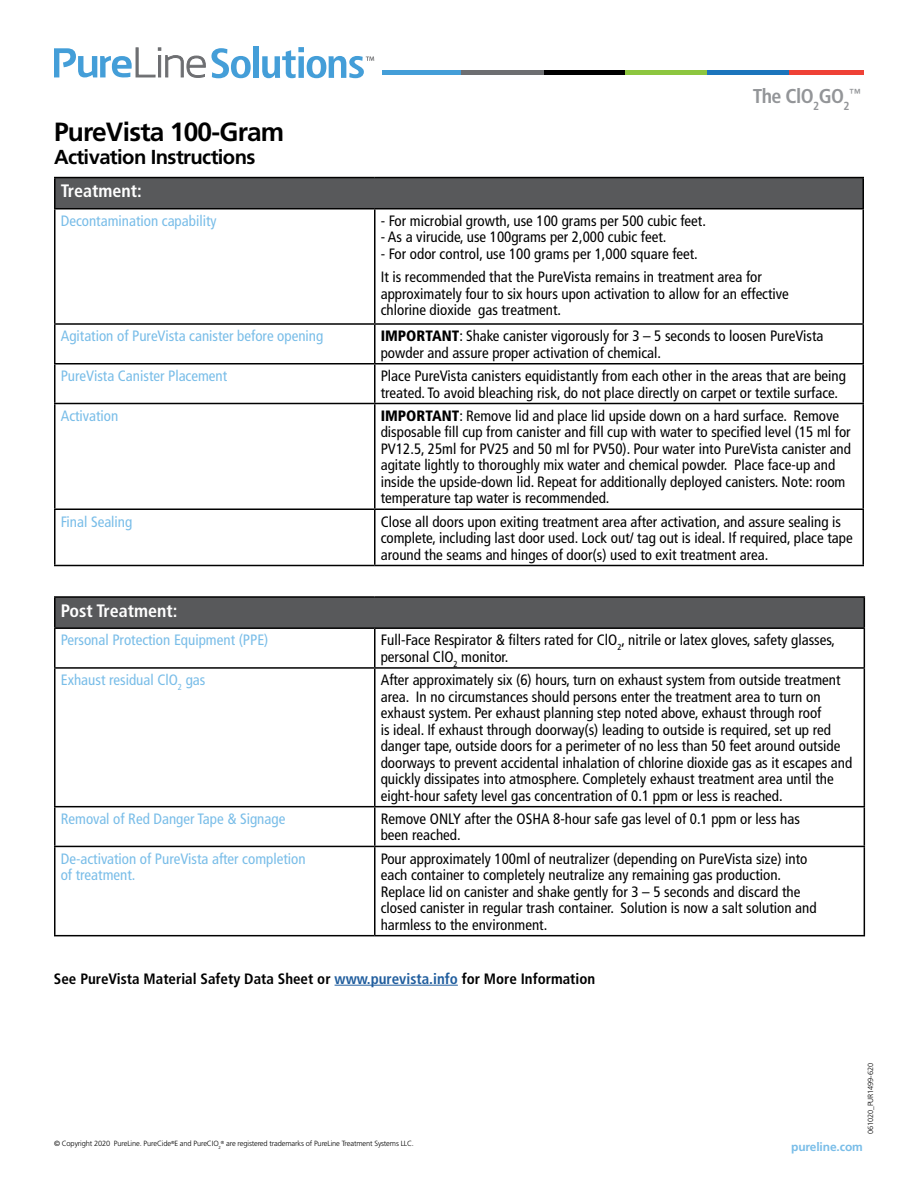
<style>
.page{position:relative;width:918px;height:1188px;background:#fff}
.page>*{position:absolute;margin:0;border:0;box-sizing:border-box;transform-origin:0 0}
.t1{font:700 26.25px "Frutiger";letter-spacing:-.03em;color:#000}
.t2{font:700 20.25px "Frutiger";letter-spacing:-.03em;color:#000}
.t3{font:700 condensed 19.95px "Frutiger";letter-spacing:-.03em;color:#939598}
.t4{font:700 condensed 18px "Frutiger";color:#fff}
.t5{font:condensed 15px/16.5px "Frutiger";color:#000}
.t6{font:condensed 15px/16.5px "Frutiger";color:#79bde8}
.t7{font:700 condensed 15px "Frutiger";color:#000}
.t8{font:700 12px "Frutiger";letter-spacing:-.01em;color:#79bde8}
.t9{font:700 condensed 11.7px "Frutiger";color:#939598}
.t10{font:300 7.5px "Frutiger";letter-spacing:-.02em;color:#000}
.s1{font-weight:900}
.s2{color:#215e9e}
</style>
<div class="page">
<hr style="left:335px;top:985px;width:123px;height:1px;background:#215e9e">
<div style="left:56px;top:178px;width:806px;height:30px;background:#58595b"></div>
<svg style="left:56px;top:209px;width:806px;height:356px"></svg>
<hr style="left:54px;top:209px;width:2px;height:114px;background:#000">
<hr style="left:374px;top:209px;width:2px;height:114px;background:#000">
<hr style="left:862px;top:209px;width:2px;height:114px;background:#000">
<hr style="left:54px;top:325px;width:2px;height:38px;background:#000">
<hr style="left:374px;top:325px;width:2px;height:38px;background:#000">
<hr style="left:862px;top:325px;width:2px;height:38px;background:#000">
<hr style="left:54px;top:363px;width:321px;height:1px;background:#000">
<hr style="left:54px;top:364px;width:2px;height:39px;background:#000">
<hr style="left:375px;top:363px;width:489px;height:1px;background:#000">
<hr style="left:374px;top:364px;width:2px;height:39px;background:#000">
<hr style="left:862px;top:364px;width:2px;height:39px;background:#000">
<hr style="left:54px;top:403px;width:321px;height:1px;background:#000">
<hr style="left:54px;top:404px;width:2px;height:104px;background:#000">
<hr style="left:375px;top:403px;width:489px;height:1px;background:#000">
<hr style="left:374px;top:404px;width:2px;height:104px;background:#000">
<hr style="left:862px;top:404px;width:2px;height:104px;background:#000">
<hr style="left:54px;top:508px;width:321px;height:2px;background:#000">
<hr style="left:54px;top:510px;width:2px;height:55px;background:#000">
<hr style="left:375px;top:508px;width:489px;height:2px;background:#000">
<hr style="left:374px;top:510px;width:2px;height:55px;background:#000">
<hr style="left:862px;top:510px;width:2px;height:55px;background:#000">
<hr style="left:54px;top:565px;width:321px;height:1px;background:#000">
<hr style="left:375px;top:565px;width:489px;height:1px;background:#000">
<hr style="left:54px;top:177px;width:321px;height:1px;background:#000">
<hr style="left:54px;top:178px;width:2px;height:30px;background:#000">
<hr style="left:375px;top:177px;width:489px;height:1px;background:#000">
<hr style="left:862px;top:178px;width:2px;height:30px;background:#000">
<hr style="left:54px;top:208px;width:321px;height:1px;background:#000">
<hr style="left:375px;top:208px;width:489px;height:1px;background:#000">
<hr style="left:54px;top:323px;width:321px;height:2px;background:#000">
<hr style="left:375px;top:323px;width:489px;height:2px;background:#000">
<svg style="left:56px;top:629px;width:808px;height:306px"></svg>
<hr style="left:54px;top:629px;width:2px;height:38px;background:#000">
<hr style="left:374px;top:629px;width:2px;height:38px;background:#000">
<hr style="left:864px;top:629px;width:1px;height:38px;background:#000">
<hr style="left:54px;top:667px;width:321px;height:2px;background:#000">
<hr style="left:54px;top:669px;width:2px;height:137px;background:#000">
<hr style="left:375px;top:667px;width:490px;height:2px;background:#000">
<hr style="left:374px;top:669px;width:2px;height:137px;background:#000">
<hr style="left:864px;top:669px;width:1px;height:137px;background:#000">
<hr style="left:54px;top:806px;width:321px;height:1px;background:#000">
<hr style="left:54px;top:807px;width:2px;height:39px;background:#000">
<hr style="left:375px;top:806px;width:490px;height:1px;background:#000">
<hr style="left:374px;top:807px;width:2px;height:39px;background:#000">
<hr style="left:864px;top:807px;width:1px;height:39px;background:#000">
<hr style="left:54px;top:846px;width:321px;height:1px;background:#000">
<hr style="left:54px;top:847px;width:2px;height:88px;background:#000">
<hr style="left:375px;top:846px;width:490px;height:1px;background:#000">
<hr style="left:374px;top:847px;width:2px;height:88px;background:#000">
<hr style="left:864px;top:847px;width:1px;height:88px;background:#000">
<hr style="left:54px;top:935px;width:321px;height:1px;background:#000">
<hr style="left:375px;top:935px;width:490px;height:1px;background:#000">
<hr style="left:54px;top:596px;width:321px;height:2px;background:#000">
<hr style="left:54px;top:598px;width:2px;height:29px;background:#000">
<hr style="left:375px;top:596px;width:490px;height:2px;background:#000">
<div style="left:55px;top:597px;width:810px;height:30px;background:#58595b"></div>
<hr style="left:54px;top:627px;width:321px;height:2px;background:#000">
<hr style="left:375px;top:627px;width:490px;height:2px;background:#000">
<hr style="left:543px;top:71px;width:83px;height:4px;background:#000">
<hr style="left:626px;top:71px;width:82px;height:4px;background:#8dc63f">
<hr style="left:708px;top:71px;width:82px;height:4px;background:#1c75bc">
<hr style="left:382px;top:71px;width:79px;height:4px;background:#449ed8">
<hr style="left:461px;top:71px;width:83px;height:4px;background:#6d6e71">
<hr style="left:790px;top:71px;width:74px;height:4px;background:#ef4136">
<div style="left:253px;top:46px;width:6px;height:32px;background:#449ed8"></div>
<svg style="left:54px;top:47px;width:197px;height:31px"></svg>
<svg style="left:262px;top:47px;width:112px;height:31px"></svg>
<h1 class="t1" style="left:54px;top:116px;width:232px">PureVista 100-Gram</h1>
<h2 class="t2" style="left:54px;top:145px;width:203px">Activation Instructions</h2>
<h3 class="t3" style="left:753px;top:84px;width:98px">The ClO<sub>2</sub>GO<sub>2</sub></h3>
<p class="t9" style="left:849px;top:86px;width:13px">™</p>
<p class="t4" style="left:61px;top:180px;width:82px">Treatment:</p>
<p class="t6" style="left:61px;top:213px;width:157px">Decontamination capability</p>
<p class="t5" style="left:381px;top:213px;width:327px">- For microbial growth, use 100 grams per 500 cubic feet.</p>
<p class="t5" style="left:381px;top:229px;width:287px">- As a virucide, use 100grams per 2,000 cubic feet.</p>
<p class="t5" style="left:381px;top:242px;width:383px;line-height:23.2px">- For odor control, use 100 grams per 1,000 square feet.<br>It is recommended that the PureVista remains in treatment area for</p>
<p class="t5" style="left:381px;top:285px;width:410px">approximately four to six hours upon activation to allow for an effective chlorine dioxide gas treatment.</p>
<p class="t6" style="left:61px;top:328px;width:264px">Agitation of PureVista canister before opening</p>
<p class="t5" style="left:381px;top:328px;width:444px"><span class="s1">IMPORTANT</span>: Shake canister vigorously for 3 – 5 seconds to loosen PureVista powder and assure proper activation of chemical.</p>
<p class="t6" style="left:61px;top:368px;width:168px">PureVista Canister Placement</p>
<p class="t5" style="left:381px;top:368px;width:467px">Place PureVista canisters equidistantly from each other in the areas that are being treated. To avoid bleaching risk, do not place directly on carpet or textile surface.</p>
<p class="t6" style="left:61px;top:407px;width:59px">Activation</p>
<p class="t5" style="left:381px;top:407px;width:472px"><span class="s1">IMPORTANT</span>: Remove lid and place lid upside down on a hard surface. Remove disposable fill cup from canister and fill cup with water to specified level (15 ml for PV12.5, 25ml for PV25 and 50 ml for PV50). Pour water into PureVista canister and agitate lightly to thoroughly mix water and chemical powder. Place face-up and inside the upside-down lid. Repeat for additionally deployed canisters. Note: room temperature tap water is recommended.</p>
<p class="t6" style="left:61px;top:513px;width:73px">Final Sealing</p>
<p class="t5" style="left:381px;top:513px;width:473px">Close all doors upon exiting treatment area after activation, and assure sealing is complete, including last door used. Lock out/ tag out is ideal. If required, place tape around the seams and hinges of door(s) used to exit treatment area.</p>
<p class="t4" style="left:61px;top:600px;width:118px">Post Treatment:</p>
<p class="t6" style="left:61px;top:632px;width:209px">Personal Protection Equipment (PPE)</p>
<p class="t5" style="left:381px;top:632px;width:456px">Full-Face Respirator &amp; filters rated for ClO<sub>2</sub>, nitrile or latex gloves, safety glasses, personal ClO<sub>2</sub> monitor.</p>
<p class="t6" style="left:61px;top:672px;width:146px">Exhaust residual ClO<sub>2</sub> gas</p>
<p class="t5" style="left:381px;top:672px;width:473px">After approximately six (6) hours, turn on exhaust system from outside treatment area. In no circumstances should persons enter the treatment area to turn on exhaust system. Per exhaust planning step noted above, exhaust through roof<br>is ideal. If exhaust through doorway(s) leading to outside is required, set up red danger tape, outside doors for a perimeter of no less than 50 feet around outside doorways to prevent accidental inhalation of chlorine dioxide gas as it escapes and quickly dissipates into atmosphere. Completely exhaust treatment area until the eight-hour safety level gas concentration of 0.1 ppm or less is reached.</p>
<p class="t6" style="left:61px;top:811px;width:226px">Removal of Red Danger Tape &amp; Signage</p>
<p class="t5" style="left:381px;top:811px;width:421px">Remove ONLY after the OSHA 8-hour safe gas level of 0.1 ppm or less has been reached.</p>
<p class="t6" style="left:61px;top:850px;width:246px">De-activation of PureVista after completion of treatment.</p>
<p class="t5" style="left:381px;top:850px;width:437px">Pour approximately 100ml of neutralizer (depending on PureVista size) into each container to completely neutralize any remaining gas production.<br>Replace lid on canister and shake gently for 3 – 5 seconds and discard the closed canister in regular trash container. Solution is now a salt solution and harmless to the environment.</p>
<p class="t7" style="left:54px;top:970px;width:543px">See PureVista Material Safety Data Sheet or <span class="s2">www.purevista.info</span> for More Information</p>
<p class="t10" style="left:54px;top:1139px;width:362px">© Copyright 2020 PureLine. PureCide<sup>®</sup>E and PureCIO<sub>2</sub><sup>®</sup> are registered trademarks of PureLine Treatment Systems LLC.</p>
<p class="t10" style="left:866px;top:1134px;width:72px;rotate:-90deg">061020_PUR1499-620</p>
<p class="t8" style="left:791px;top:1139px;width:73px">pureline.com</p>
</div>
